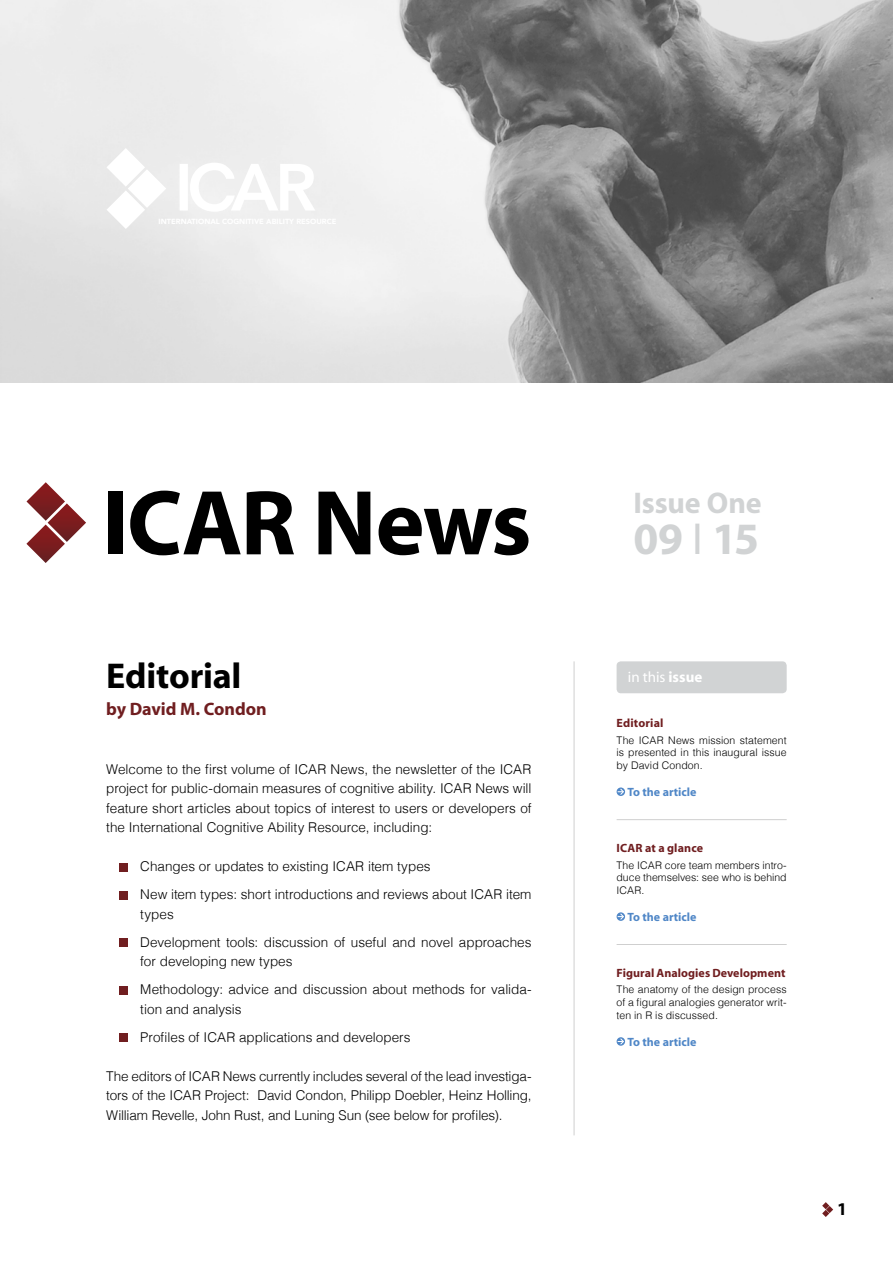
<style>
.page{position:relative;width:893px;height:1263px;background:#fff}
.page>*{position:absolute;margin:0;border:0;box-sizing:border-box;transform-origin:0 0}
.Headline{font:700 93px "Myriad";letter-spacing:-.015em;color:#000}
.Headline-2{font:700 45px "Myriad";color:#d1d3d4}
.Headline-3{font:700 36px "Myriad";letter-spacing:-.005em;color:#000}
.Headline-4{font:700 30px "Myriad";letter-spacing:-.005em;color:#d1d3d4}
.Subheadline{font:700 18px "Myriad";color:#701e20}
.Headline-5{font:700 18px "Myriad";color:#000}
.t1{font:15px "Myriad";letter-spacing:-.005em;color:#fff}
.t2{font:300 13.5px/19.5px "Helvetica";color:#000}
.Sidebar_Headline{font:700 12px "Myriad";letter-spacing:.005em;color:#701e20}
.t3{font:700 12px "Myriad";color:#5087c7}
.Sidebar_Copy{font:300 10.5px/12.6px "Helvetica";letter-spacing:.005em;color:#000;text-align:justify}
.s1{font-weight:400}
.s2{font-weight:700}
</style>
<div class="page">
<img style="left:0;top:0;width:893px;height:382px">
<hr style="left:574px;top:661px;width:1px;height:474px;background:#000">
<div style="left:119px;top:863px;width:9px;height:8px;background:#701e20"></div>
<div style="left:119px;top:891px;width:9px;height:8px;background:#701e20"></div>
<div style="left:119px;top:938px;width:9px;height:9px;background:#701e20"></div>
<div style="left:119px;top:986px;width:9px;height:8px;background:#701e20"></div>
<div style="left:119px;top:1033px;width:9px;height:9px;background:#701e20"></div>
<svg style="left:618px;top:788px;width:7px;height:8px"></svg>
<hr style="left:617px;top:819px;width:170px;height:1px;background:#000">
<svg style="left:618px;top:912px;width:7px;height:9px"></svg>
<hr style="left:617px;top:944px;width:170px;height:1px;background:#000">
<svg style="left:618px;top:1037px;width:7px;height:8px"></svg>
<div style="left:617px;top:661px;width:170px;height:32px;background:#d1d3d4;border-radius:4px"></div>
<svg style="left:822px;top:1202px;width:11px;height:15px"></svg>
<svg style="left:106px;top:148px;width:60px;height:81px"></svg>
<svg style="left:180px;top:163px;width:135px;height:49px"></svg>
<svg style="left:26px;top:482px;width:60px;height:81px"></svg>
<p class="Headline" style="left:102px;top:475px;width:431px">ICAR News</p>
<p class="Headline-4" style="left:633px;top:488px;width:130px">Issue One</p>
<p class="Headline-2" style="left:633px;top:515px;width:127px">09 <span class="s1">I</span> 15</p>
<p class="Headline-3" style="left:106px;top:658px;width:137px">Editorial</p>
<p class="Subheadline" style="left:106px;top:700px;width:162px">by David M. Condon</p>
<p class="t2" style="left:106px;top:758px;width:427px;text-align:justify">Welcome to the first volume of ICAR News, the newsletter of the ICAR project for public-domain measures of cognitive ability. ICAR News will feature short articles about topics of interest to users or developers of the International Cognitive Ability Resource, including:</p>
<p class="t2" style="left:140px;top:856px;width:292px">Changes or updates to existing ICAR item types</p>
<p class="t2" style="left:140px;top:884px;width:393px">New item types: short introductions and reviews about ICAR item types</p>
<p class="t2" style="left:140px;top:931px;width:393px">Development tools: discussion of useful and novel approaches for developing new types</p>
<p class="t2" style="left:140px;top:979px;width:393px">Methodology: advice and discussion about methods for valida&shy;tion and analysis</p>
<p class="t2" style="left:140px;top:1026px;width:272px">Profiles of ICAR applications and developers</p>
<p class="t2" style="left:106px;top:1065px;width:427px;text-align:justify">The editors of ICAR News currently includes several of the lead investiga&shy;tors of the ICAR Project: David Condon, Philipp Doebler, Heinz Holling, William Revelle, John Rust, and Luning Sun (see below for profiles).</p>
<p class="t1" style="left:628px;top:670px;width:76px">in this <span class="s2">issue</span></p>
<p class="Sidebar_Headline" style="left:617px;top:716px;width:48px">Editorial</p>
<p class="Sidebar_Copy" style="left:617px;top:733px;width:172px">The ICAR News mission statement is presented in this inaugural issue by David Condon.</p>
<p class="t3" style="left:627px;top:786px;width:71px">To the article</p>
<p class="Sidebar_Headline" style="left:617px;top:841px;width:88px">ICAR at a glance</p>
<p class="Sidebar_Copy" style="left:617px;top:858px;width:172px">The ICAR core team members intro&shy;duce themselves: see who is behind ICAR.</p>
<p class="t3" style="left:627px;top:910px;width:71px">To the article</p>
<p class="Sidebar_Headline" style="left:617px;top:966px;width:170px">Figural Analogies Development</p>
<p class="Sidebar_Copy" style="left:617px;top:982px;width:172px">The anatomy of the design process of a figural analogies generator writ&shy;ten in R is discussed.</p>
<p class="t3" style="left:627px;top:1035px;width:71px">To the article</p>
<p class="Headline-5" style="left:837px;top:1200px;width:11px">1</p>
</div>
